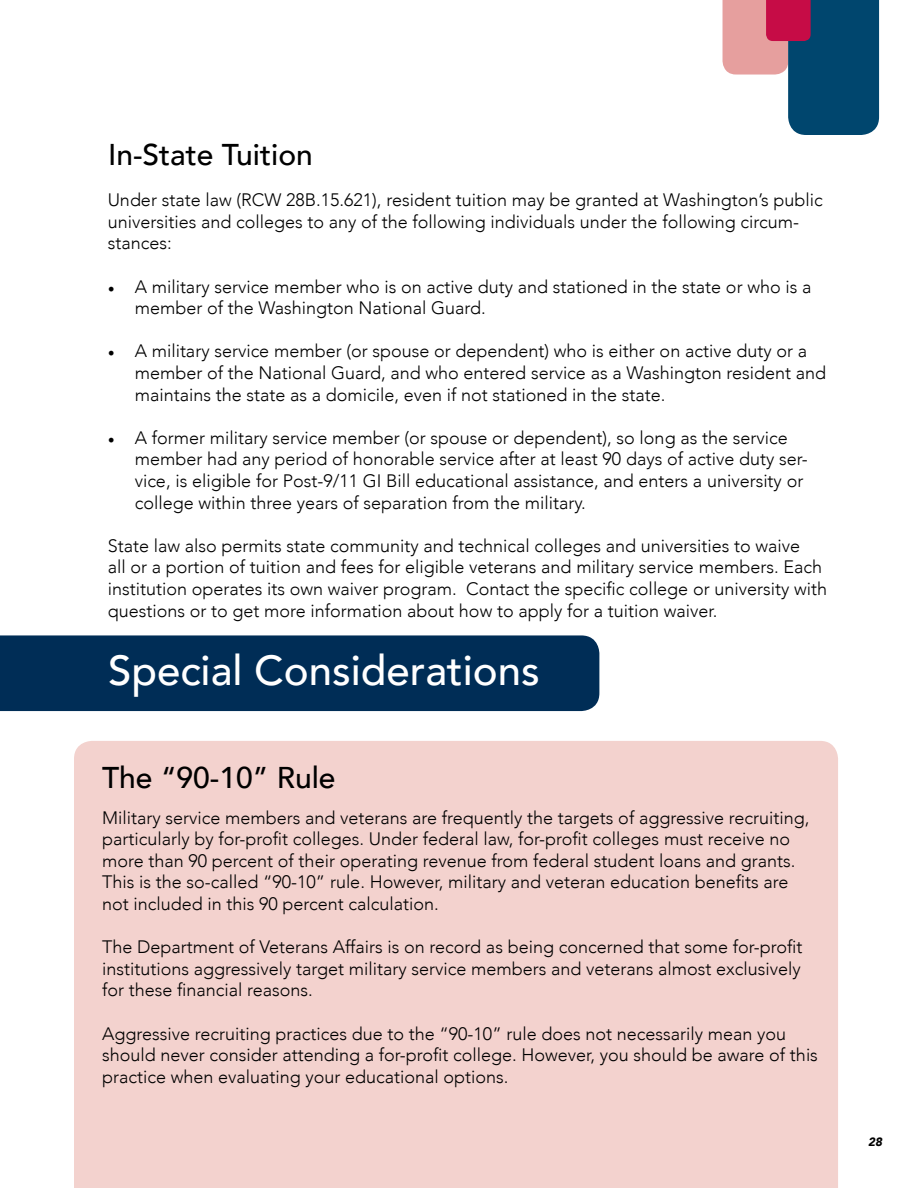
<style>
.page{position:relative;width:918px;height:1188px;background:#fff}
.page>*{position:absolute;margin:0;border:0;box-sizing:border-box;transform-origin:0 0}
.t1{font:500 42px "Avenir";color:#fff}
.t2{font:500 30px "Avenir";color:#000}
.t3{font:300 18px/21.6px "Avenir";color:#000}
.t4{font:italic 900 12px "Avenir";color:#000}
.s1{font-family:"Minion Pro";font-weight:400}
</style>
<div class="page">
<svg style="left:723px;top:0;width:156px;height:135px"></svg>
<div style="left:74px;top:741px;width:764px;height:447px;background:#f3d2ce"></div>
<div style="left:0;top:635px;width:599px;height:76px;background:#002d56"></div>
<h2 class="t2" style="left:108px;top:129px;width:206px">In-State Tuition</h2>
<p class="t3" style="left:108px;top:189px;width:717px">Under state law (RCW 28B.15.621), resident tuition may be granted at Washington’s public universities and colleges to any of the following individuals under the following circum&shy;stances:</p>
<p class="t3" style="left:135px;top:276px;width:678px;text-indent:-27px"><span class="s1">•</span> A military service member who is on active duty and stationed in the state or who is a member of the Washington National Guard.</p>
<p class="t3" style="left:135px;top:340px;width:693px;text-indent:-27px"><span class="s1">•</span> A military service member (or spouse or dependent) who is either on active duty or a member of the National Guard, and who entered service as a Washington resident and maintains the state as a domicile, even if not stationed in the state.</p>
<p class="t3" style="left:135px;top:427px;width:675px;text-indent:-27px"><span class="s1">•</span> A former military service member (or spouse or dependent), so long as the service member had any period of honorable service after at least 90 days of active duty ser&shy;vice, is eligible for Post-9/11 GI Bill educational assistance, and enters a university or college within three years of separation from the military.</p>
<p class="t3" style="left:108px;top:535px;width:721px">State law also permits state community and technical colleges and universities to waive<br>all or a portion of tuition and fees for eligible veterans and military service members. Each institution operates its own waiver program. Contact the specific college or university with questions or to get more information about how to apply for a tuition waiver.</p>
<h1 class="t1" style="left:108px;top:634px;width:433px">Special Considerations</h1>
<h2 class="t2" style="left:102px;top:752px;width:235px">The “90-10” Rule</h2>
<p class="t3" style="left:102px;top:807px;width:709px">Military service members and veterans are frequently the targets of aggressive recruiting, particularly by for-profit colleges. Under federal law, for-profit colleges must receive no more than 90 percent of their operating revenue from federal student loans and grants.<br>This is the so-called “90-10” rule. However, military and veteran education benefits are not included in this 90 percent calculation.</p>
<p class="t3" style="left:102px;top:936px;width:702px;text-align:justify">The Department of Veterans Affairs is on record as being concerned that some for-profit institutions aggressively target military service members and veterans almost exclusively for these financial reasons.</p>
<p class="t3" style="left:102px;top:1023px;width:717px">Aggressive recruiting practices due to the “90-10” rule does not necessarily mean you should never consider attending a for-profit college. However, you should be aware of this practice when evaluating your educational options.</p>
<p class="t4" style="left:868px;top:1132px;width:16px">28</p>
</div>
